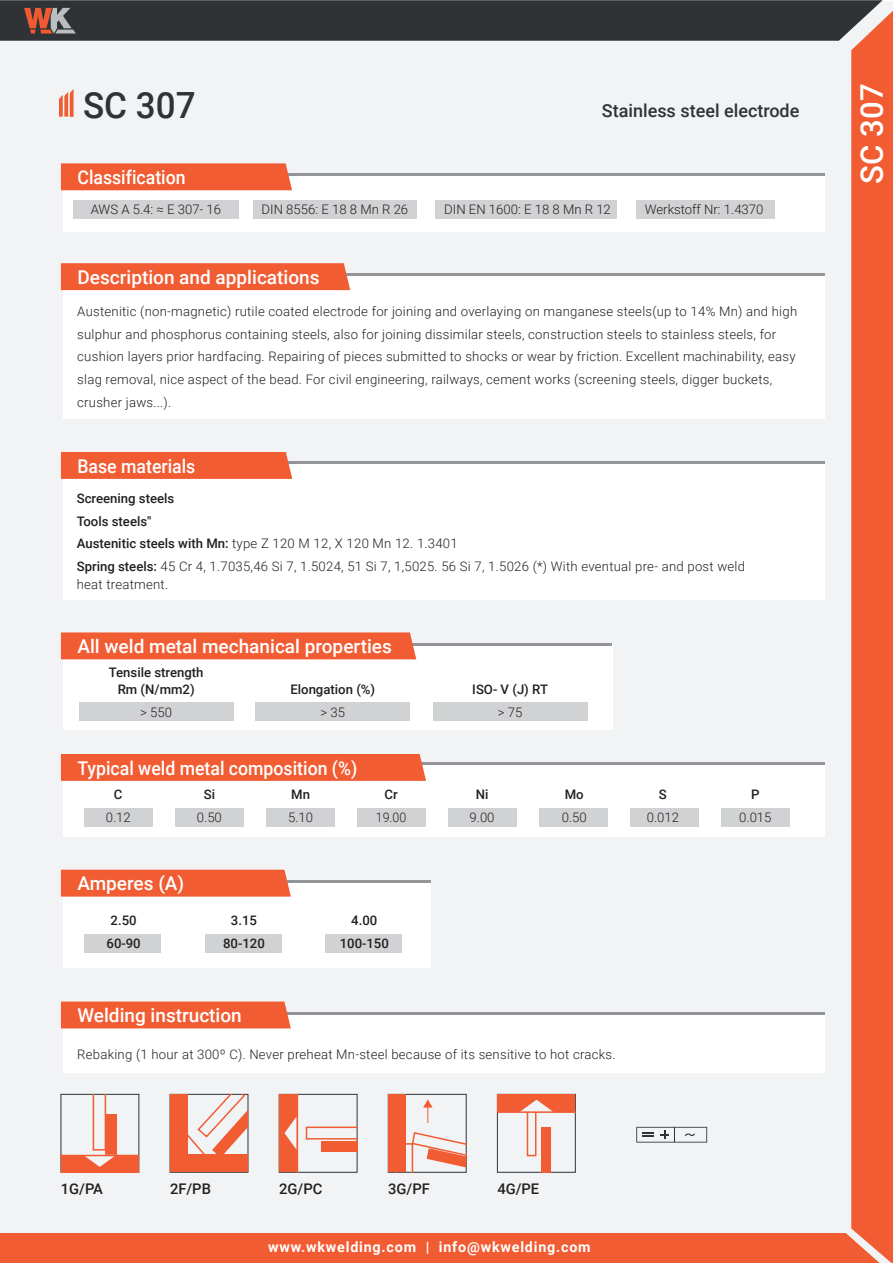
<style>
.page{position:relative;width:893px;height:1263px;background:#fff}
.page>*{position:absolute;margin:0;border:0;box-sizing:border-box;transform-origin:0 0}
.t1{font:500 36.15px "Roboto";color:#303336}
.t2{font:500 31.05px "Roboto";color:#fff}
.t3{font:500 19.05px "Roboto";color:#fff}
.t4{font:500 19.05px "Roboto";color:#fff;scale:.93 1}
.t5{font:500 18px "Roboto";color:#303336}
.t6{font:500 14.7px "Roboto";color:#231f20}
.t7{font:700 14.4px "Roboto";letter-spacing:.055em;color:#fff}
.t8{font:300 13.2px/22.8px "Roboto";letter-spacing:.02em;color:#231f20}
.t9{font:500 13.2px/22.8px "Roboto";color:#231f20;text-align:center}
.t10{font:300 13.2px "Roboto";color:#231f20}
.t11{font:300 13.2px "Roboto";letter-spacing:.02em;color:#231f20;scale:.95 1}
.s1{font-weight:500}
</style>
<div class="page">
<div style="left:0;top:1px;width:893px;height:1262px;background:#f2f3f4"></div>
<svg style="left:851px;top:11px;width:42px;height:1252px;background:#f1623b"></svg>
<svg style="left:59px;top:89px;width:15px;height:28px"></svg>
<div style="left:0;top:1233px;width:880px;height:30px;background:#f15c33"></div>
<div style="left:63px;top:174px;width:761px;height:57px;background:#fff"></div>
<div style="left:73px;top:200px;width:165px;height:18px;background:#d1d2d4"></div>
<div style="left:253px;top:200px;width:163px;height:18px;background:#d1d2d4"></div>
<div style="left:435px;top:200px;width:182px;height:18px;background:#d1d2d4"></div>
<div style="left:636px;top:200px;width:138px;height:18px;background:#d1d2d4"></div>
<hr style="left:274px;top:173px;width:550px;height:2px;background:#939598">
<div style="left:61px;top:163px;width:231px;height:27px;background:#f15c33"></div>
<div style="left:63px;top:274px;width:761px;height:145px;background:#fff"></div>
<hr style="left:193px;top:274px;width:631px;height:2px;background:#939598">
<div style="left:61px;top:263px;width:289px;height:27px;background:#f15c33"></div>
<div style="left:63px;top:880px;width:368px;height:88px;background:#fff"></div>
<hr style="left:193px;top:880px;width:238px;height:3px;background:#939598">
<div style="left:61px;top:870px;width:230px;height:26px;background:#f15c33"></div>
<div style="left:85px;top:934px;width:76px;height:18px;background:#d1d2d4"></div>
<div style="left:205px;top:934px;width:77px;height:18px;background:#d1d2d4"></div>
<div style="left:325px;top:934px;width:77px;height:18px;background:#d1d2d4"></div>
<div style="left:63px;top:643px;width:549px;height:86px;background:#fff"></div>
<hr style="left:193px;top:643px;width:419px;height:2px;background:#939598">
<div style="left:61px;top:632px;width:355px;height:27px;background:#f15c33"></div>
<div style="left:256px;top:703px;width:154px;height:18px;background:#d1d2d4"></div>
<div style="left:79px;top:703px;width:154px;height:18px;background:#d1d2d4"></div>
<div style="left:433px;top:703px;width:154px;height:18px;background:#d1d2d4"></div>
<div style="left:63px;top:1012px;width:761px;height:61px;background:#fff"></div>
<hr style="left:193px;top:1012px;width:631px;height:2px;background:#939598">
<div style="left:61px;top:1001px;width:230px;height:27px;background:#f15c33"></div>
<div style="left:497px;top:1094px;width:78px;height:78px;border:1px solid #303336"></div>
<div style="left:541px;top:1127px;width:9px;height:45px;background:#f15c33"></div>
<div style="left:527px;top:1109px;width:9px;height:47px;border:2px solid #f15c33"></div>
<div style="left:497px;top:1094px;width:78px;height:18px;background:#f15c33"></div>
<svg style="left:521px;top:1100px;width:31px;height:11px"></svg>
<hr style="left:497px;top:1111px;width:78px;height:2px;background:#f15c33">
<div style="left:388px;top:1094px;width:78px;height:78px;border:1px solid #303336"></div>
<svg style="left:423px;top:1099px;width:10px;height:24px"></svg>
<div style="left:388px;top:1094px;width:18px;height:78px;background:#f15c33"></div>
<svg style="left:406px;top:1131px;width:60px;height:41px"></svg>
<div style="left:279px;top:1094px;width:78px;height:78px;border:1px solid #303336"></div>
<div style="left:321px;top:1142px;width:36px;height:10px;background:#f15c33"></div>
<svg style="left:306px;top:1126px;width:51px;height:13px"></svg>
<div style="left:279px;top:1094px;width:18px;height:78px;background:#f15c33"></div>
<svg style="left:284px;top:1116px;width:13px;height:34px"></svg>
<hr style="left:297px;top:1094px;width:1px;height:78px;background:#f15c33">
<div style="left:170px;top:1094px;width:18px;height:78px;background:#f15c33"></div>
<div style="left:170px;top:1154px;width:78px;height:18px;background:#f15c33"></div>
<svg style="left:188px;top:1094px;width:60px;height:60px"></svg>
<div style="left:61px;top:1155px;width:78px;height:17px;background:#f15c33"></div>
<svg style="left:83px;top:1094px;width:34px;height:73px"></svg>
<hr style="left:61px;top:1155px;width:78px;height:1px;background:#f15c33">
<svg style="left:636px;top:1127px;width:71px;height:15px"></svg>
<div style="left:63px;top:463px;width:761px;height:137px;background:#fff"></div>
<hr style="left:262px;top:461px;width:562px;height:2px;background:#939598">
<div style="left:61px;top:452px;width:231px;height:27px;background:#f15c33"></div>
<div style="left:63px;top:765px;width:761px;height:71px;background:#fff"></div>
<hr style="left:414px;top:763px;width:410px;height:2px;background:#939598">
<div style="left:61px;top:754px;width:365px;height:27px;background:#f15c33"></div>
<div style="left:84px;top:809px;width:68px;height:18px;background:#d1d2d4"></div>
<div style="left:175px;top:809px;width:68px;height:18px;background:#d1d2d4"></div>
<div style="left:266px;top:809px;width:68px;height:18px;background:#d1d2d4"></div>
<div style="left:357px;top:809px;width:68px;height:18px;background:#d1d2d4"></div>
<div style="left:448px;top:809px;width:68px;height:18px;background:#d1d2d4"></div>
<div style="left:539px;top:809px;width:68px;height:18px;background:#d1d2d4"></div>
<div style="left:630px;top:809px;width:68px;height:18px;background:#d1d2d4"></div>
<div style="left:721px;top:809px;width:68px;height:18px;background:#d1d2d4"></div>
<svg style="left:0;top:0;width:883px;height:41px;background:#3b3b3d"></svg>
<h1 class="t1" style="left:83px;top:80px;width:114px">SC 307</h1>
<h3 class="t5" style="left:602px;top:98px;width:199px">Stainless steel electrode</h3>
<h3 class="t4" style="left:77px;top:164px;width:118px">Classification</h3>
<p class="t8" style="left:91px;top:198px;width:132px">AWS A 5.4: ≈ E 307- 16</p>
<p class="t10" style="left:262px;top:201px;width:148px">DIN 8556: E 18 8 Mn R 26</p>
<p class="t10" style="left:444px;top:201px;width:168px">DIN EN 1600: E 18 8 Mn R 12</p>
<p class="t10" style="left:645px;top:201px;width:120px">Werkstoff Nr: 1.4370</p>
<h3 class="t3" style="left:77px;top:264px;width:244px">Description and applications</h3>
<p class="t8" style="left:77px;top:299px;width:721px">Austenitic (non-magnetic) rutile coated electrode for joining and overlaying on manganese steels(up to 14% Mn) and high sulphur and phosphorus containing steels, also for joining dissimilar steels, construction steels to stainless steels, for cushion layers prior hardfacing. Repairing of pieces submitted to shocks or wear by friction. Excellent machinability, easy slag removal, nice aspect of the bead. For civil engineering, railways, cement works (screening steels, digger buckets, crusher jaws...).</p>
<h3 class="t4" style="left:77px;top:452px;width:128px">Base materials</h3>
<p class="t8" style="left:77px;top:487px;width:670px"><span class="s1">Screening steels<br>Tools steels"<br>Austenitic steels with Mn:</span> type Z 120 M 12, X 120 Mn 12. 1.3401<br><span class="s1">Spring steels:</span> 45 Cr 4, 1.7035,46 Si 7, 1.5024, 51 Si 7, 1,5025. 56 Si 7, 1.5026 (*) With eventual pre- and post weld</p>
<p class="t8" style="left:77px;top:572px;width:93px">heat treatment.</p>
<h3 class="t3" style="left:77px;top:633px;width:316px">All weld metal mechanical properties</h3>
<p class="t9" style="left:109px;top:664px;width:96px;line-height:16.5px">Tensile strength<br>Rm (N/mm2)</p>
<p class="t8" style="left:140px;top:700px;width:33px">&gt; 550</p>
<p class="t9" style="left:290px;top:677px;width:86px">Elongation (%)</p>
<p class="t8" style="left:321px;top:700px;width:26px">&gt; 35</p>
<h3 class="t4" style="left:77px;top:754px;width:302px">Typical weld metal composition (%)</h3>
<p class="t9" style="left:114px;top:782px;width:10px">C</p>
<p class="t8" style="left:106px;top:805px;width:27px">0.12</p>
<p class="t9" style="left:204px;top:782px;width:13px">Si</p>
<p class="t8" style="left:197px;top:805px;width:27px">0.50</p>
<p class="t9" style="left:291px;top:782px;width:20px">Mn</p>
<p class="t8" style="left:288px;top:805px;width:27px">5.10</p>
<p class="t9" style="left:384px;top:782px;width:15px">Cr</p>
<p class="t11" style="left:376px;top:808px;width:34px">19.00</p>
<h3 class="t3" style="left:77px;top:870px;width:108px">Amperes (A)</h3>
<p class="t9" style="left:107px;top:908px;width:36px">2.50<br>60-90</p>
<p class="t9" style="left:223px;top:908px;width:43px">3.15<br>80-120</p>
<p class="t9" style="left:340px;top:908px;width:51px">4.00<br>100-150</p>
<p class="t9" style="left:472px;top:677px;width:77px">ISO- V (J) RT</p>
<p class="t8" style="left:498px;top:700px;width:26px">&gt; 75</p>
<p class="t9" style="left:476px;top:782px;width:14px">Ni</p>
<p class="t8" style="left:470px;top:805px;width:27px">9.00</p>
<p class="t9" style="left:565px;top:782px;width:20px">Mo</p>
<p class="t8" style="left:562px;top:805px;width:27px">0.50</p>
<h3 class="t3" style="left:77px;top:1002px;width:166px">Welding instruction</h3>
<p class="t8" style="left:77px;top:1042px;width:540px">Rebaking (1 hour at 300º C). Never preheat Mn-steel because of its sensitive to hot cracks.</p>
<p class="t9" style="left:659px;top:782px;width:9px">S</p>
<p class="t8" style="left:647px;top:805px;width:34px">0.012</p>
<p class="t6" style="left:61px;top:1178px;width:44px">1G/PA</p>
<p class="t6" style="left:170px;top:1178px;width:42px">2F/PB</p>
<p class="t6" style="left:279px;top:1178px;width:45px">2G/PC</p>
<p class="t6" style="left:388px;top:1178px;width:43px">3G/PF</p>
<p class="t6" style="left:497px;top:1178px;width:43px">4G/PE</p>
<p class="t7" style="left:268px;top:1237px;width:324px">www.wkwelding.com | info@wkwelding.com</p>
<p class="t9" style="left:751px;top:782px;width:10px">P</p>
<p class="t8" style="left:739px;top:805px;width:34px">0.015</p>
<h2 class="t2" style="left:850px;top:184px;width:101px;rotate:-90deg">SC 307</h2>
</div>
